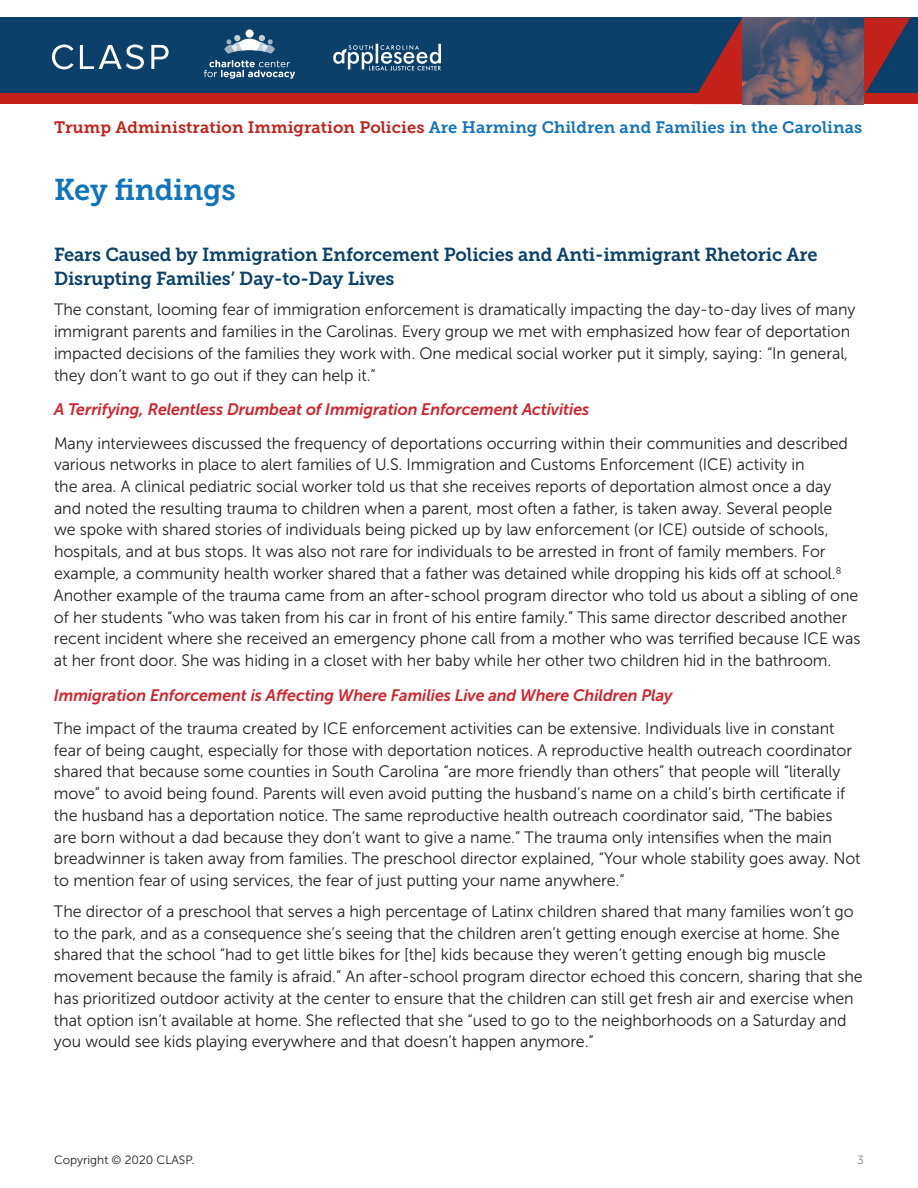
<style>
.page{position:relative;width:918px;height:1188px;background:#fff}
.page>*{position:absolute;margin:0;border:0;box-sizing:border-box;transform-origin:0 0}
.t1{font:30px "Museo Slab 700";letter-spacing:-.01em;color:#1074bc}
.t2{font:18.75px/24px "Museo Slab 700";letter-spacing:-.01em;color:#0b406a}
.t3{font:16.5px/21.8px "Museo Sans 300";letter-spacing:-.005em;color:#231f20}
.t4{font:italic 16.5px "Museo Sans 700";letter-spacing:-.005em;color:#d1232a}
.t5{font:16.5px "Museo Slab 700";letter-spacing:.005em;color:#1074bc}
.t6{font:12px "Museo Sans 300";color:#231f20}
.t7{font:12px "Museo Sans 300";color:#808285}
.s1{color:#c3211a}
</style>
<div class="page">
<div style="left:0;top:18px;width:918px;height:86px;background:#0b406a"></div>
<div style="left:864px;top:94px;width:54px;height:10px;background:#c3211a"></div>
<div style="left:0;top:94px;width:767px;height:10px;background:#c3211a"></div>
<svg style="left:52px;top:45px;width:22px;height:24px"></svg>
<svg style="left:80px;top:45px;width:64px;height:24px"></svg>
<svg style="left:151px;top:45px;width:18px;height:24px"></svg>
<svg style="left:691px;top:18px;width:219px;height:76px"></svg>
<img style="left:742px;top:18px;width:122px;height:86px">
<svg style="left:204px;top:60px;width:91px;height:19px"></svg>
<svg style="left:224px;top:29px;width:51px;height:25px"></svg>
<svg style="left:333px;top:44px;width:108px;height:27px"></svg>
<p class="t5" style="left:54px;top:118px;width:810px"><span class="s1">Trump Administration Immigration Policies</span> Are Harming Children and Families in the Carolinas</p>
<h1 class="t1" style="left:54px;top:173px;width:183px">Key findings</h1>
<p class="t2" style="left:54px;top:243px;width:765px">Fears Caused by Immigration Enforcement Policies and Anti-immigrant Rhetoric Are<br>Disrupting Families’ Day-to-Day Lives</p>
<p class="t3" style="left:54px;top:299px;width:803px">The constant, looming fear of immigration enforcement is dramatically impacting the day-to-day lives of many immigrant parents and families in the Carolinas. Every group we met with emphasized how fear of deportation impacted decisions of the families they work with. One medical social worker put it simply, saying: “In general, they don’t want to go out if they can help it.”</p>
<p class="t4" style="left:54px;top:401px;width:537px">A Terrifying, Relentless Drumbeat of Immigration Enforcement Activities</p>
<p class="t3" style="left:54px;top:432px;width:808px">Many interviewees discussed the frequency of deportations occurring within their communities and described various networks in place to alert families of U.S. Immigration and Customs Enforcement (ICE) activity in<br>the area. A clinical pediatric social worker told us that she receives reports of deportation almost once a day and noted the resulting trauma to children when a parent, most often a father, is taken away. Several people<br>we spoke with shared stories of individuals being picked up by law enforcement (or ICE) outside of schools, hospitals, and at bus stops. It was also not rare for individuals to be arrested in front of family members. For example, a community health worker shared that a father was detained while dropping his kids off at school.<sup>8<br></sup>Another example of the trauma came from an after-school program director who told us about a sibling of one of her students “who was taken from his car in front of his entire family.” This same director described another recent incident where she received an emergency phone call from a mother who was terrified because ICE was at her front door. She was hiding in a closet with her baby while her other two children hid in the bathroom.</p>
<p class="t4" style="left:54px;top:686px;width:620px">Immigration Enforcement is Affecting Where Families Live and Where Children Play</p>
<p class="t3" style="left:54px;top:717px;width:808px">The impact of the trauma created by ICE enforcement activities can be extensive. Individuals live in constant fear of being caught, especially for those with deportation notices. A reproductive health outreach coordinator shared that because some counties in South Carolina “are more friendly than others” that people will “literally move” to avoid being found. Parents will even avoid putting the husband’s name on a child’s birth certificate if the husband has a deportation notice. The same reproductive health outreach coordinator said, “The babies<br>are born without a dad because they don’t want to give a name.” The trauma only intensifies when the main breadwinner is taken away from families. The preschool director explained, “Your whole stability goes away. Not to mention fear of using services, the fear of just putting your name anywhere.”</p>
<p class="t3" style="left:54px;top:900px;width:810px">The director of a preschool that serves a high percentage of Latinx children shared that many families won’t go to the park, and as a consequence she’s seeing that the children aren’t getting enough exercise at home. She shared that the school “had to get little bikes for [the] kids because they weren’t getting enough big muscle movement because the family is afraid.” An after-school program director echoed this concern, sharing that she has prioritized outdoor activity at the center to ensure that the children can still get fresh air and exercise when that option isn’t available at home. She reflected that she “used to go to the neighborhoods on a Saturday and you would see kids playing everywhere and that doesn’t happen anymore.”</p>
<p class="t6" style="left:54px;top:1153px;width:142px">Copyright © 2020 CLASP.</p>
<p class="t7" style="left:857px;top:1154px;width:8px">3</p>
</div>
